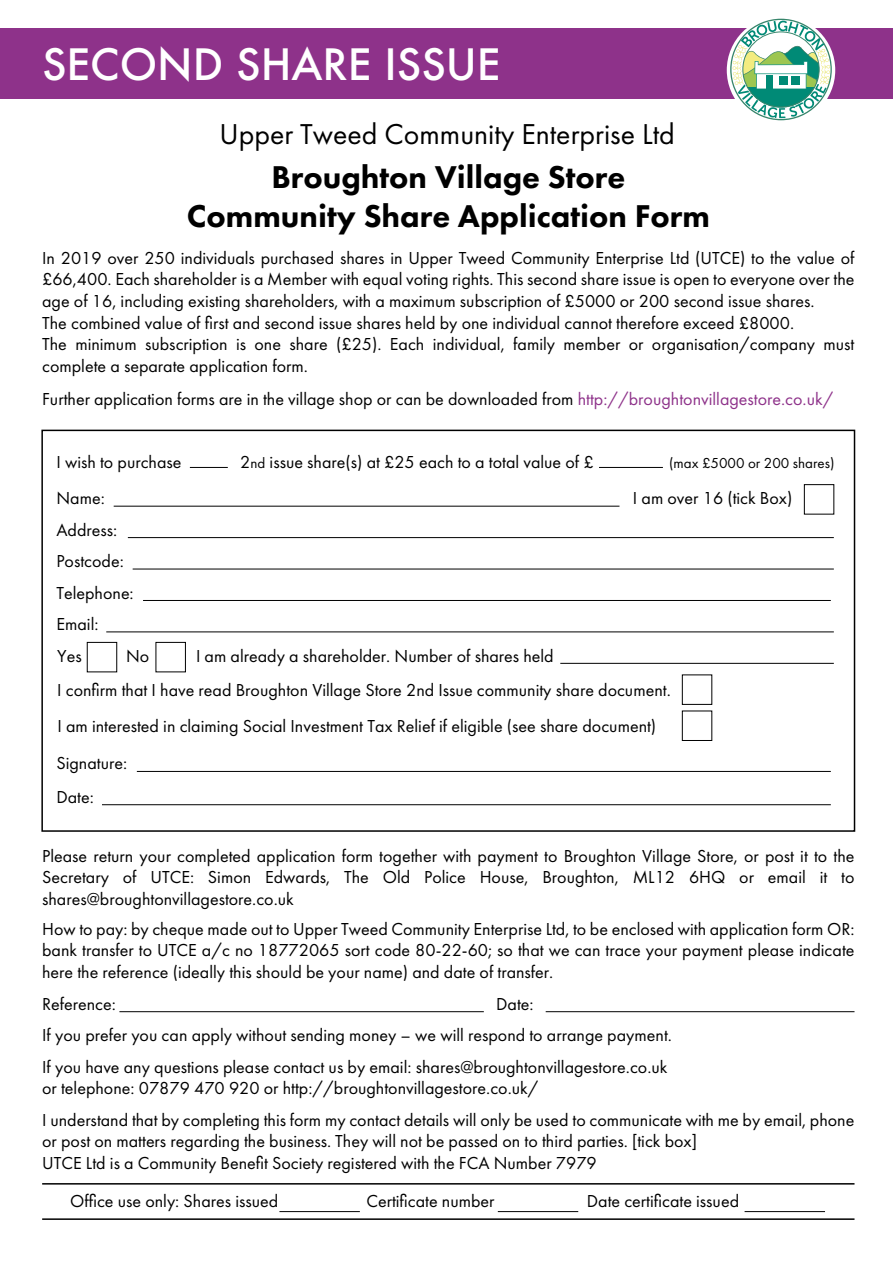
<style>
.page{position:relative;width:893px;height:1263px;background:#fff}
.page>*{position:absolute;margin:0;border:0;box-sizing:border-box;transform-origin:0 0}
.t1{font:500 42px "Futura";color:#fff}
.t2{font:800 32.7px/39.3px "Futura PT";color:#000;text-align:center}
.t3{font:29.85px "Futura PT";color:#000}
.t4{font:18px/21.6px "Futura PT";color:#000}
.t5{font:15px "Futura PT";color:#000}
.s1{color:#8e328a}
.s2{font-size:15px}
</style>
<div class="page">
<div style="left:0;top:28px;width:893px;height:70px;background:#8e328a"></div>
<div style="left:727px;top:16px;width:108px;height:108px;background:#fff;border-radius:50%"></div>
<svg style="left:730px;top:19px;width:102px;height:101px"></svg>
<div style="left:41px;top:430px;width:814px;height:402px;border:2px solid #000"></div>
<hr style="left:190px;top:467px;width:38px;height:1px;background:#000">
<hr style="left:114px;top:506px;width:505px;height:1px;background:#000">
<hr style="left:137px;top:771px;width:694px;height:1px;background:#000">
<hr style="left:119px;top:1011px;width:365px;height:1px;background:#000">
<hr style="left:42px;top:1183px;width:812px;height:1px;background:#000">
<hr style="left:42px;top:1218px;width:812px;height:2px;background:#000">
<hr style="left:546px;top:1011px;width:308px;height:1px;background:#000">
<hr style="left:102px;top:804px;width:729px;height:1px;background:#000">
<hr style="left:128px;top:537px;width:706px;height:1px;background:#000">
<hr style="left:133px;top:569px;width:701px;height:1px;background:#000">
<hr style="left:143px;top:600px;width:688px;height:1px;background:#000">
<hr style="left:560px;top:663px;width:274px;height:1px;background:#000">
<hr style="left:106px;top:632px;width:728px;height:1px;background:#000">
<hr style="left:599px;top:467px;width:64px;height:1px;background:#000">
<div style="left:804px;top:484px;width:30px;height:30px;border:1px solid #000"></div>
<div style="left:682px;top:711px;width:30px;height:30px;border:1px solid #000"></div>
<div style="left:156px;top:642px;width:30px;height:30px;border:1px solid #000"></div>
<hr style="left:279px;top:1211px;width:81px;height:1px;background:#000">
<hr style="left:498px;top:1211px;width:80px;height:1px;background:#000">
<hr style="left:745px;top:1211px;width:80px;height:1px;background:#000">
<h1 class="t1" style="left:42px;top:36px;width:460px">SECOND SHARE ISSUE</h1>
<h3 class="t3" style="left:219px;top:117px;width:457px">Upper Tweed Community Enterprise Ltd</h3>
<h2 class="t2" style="left:187px;top:157px;width:525px">Broughton Village Store<br>Community Share Application Form</h2>
<p class="t4" style="left:42px;top:247px;width:814px">In 2019 over 250 individuals purchased shares in Upper Tweed Community Enterprise Ltd (UTCE) to the value of £66,400. Each shareholder is a Member with equal voting rights. This second share issue is open to everyone over the age of 16, including existing shareholders, with a maximum subscription of £5000 or 200 second issue shares.<br>The combined value of first and second issue shares held by one individual cannot therefore exceed £8000.<br>The minimum subscription is one share (£25). Each individual, family member or organisation/company must complete a separate application form.</p>
<p class="t4" style="left:42px;top:388px;width:793px">Further application forms are in the village shop or can be downloaded from <span class="s1">http://broughtonvillagestore.co.uk/</span></p>
<p class="t4" style="left:56px;top:452px;width:127px">I wish to purchase</p>
<p class="t4" style="left:240px;top:452px;width:355px">2<span class="s2">nd</span> issue share(s) at £25 each to a total value of £</p>
<p class="t5" style="left:669px;top:455px;width:167px">(max £5000 or 200 shares)</p>
<p class="t4" style="left:56px;top:487px;width:50px">Name:</p>
<p class="t4" style="left:633px;top:487px;width:161px">I am over 16 (tick Box)</p>
<p class="t4" style="left:56px;top:514px;width:79px;line-height:31.7px">Address:<br>Postcode:<br>Telephone:<br>Email:<br>Yes</p>
<p class="t4" style="left:57px;top:639px;width:615px;line-height:33.5px;text-indent:139px">I am already a shareholder. Number of shares held<br>I confirm that I have read Broughton Village Store 2nd Issue community share document.</p>
<p class="t4" style="left:57px;top:715px;width:600px">I am interested in claiming Social Investment Tax Relief if eligible (see share document)</p>
<p class="t4" style="left:126px;top:645px;width:25px">No</p>
<p class="t4" style="left:56px;top:747px;width:72px;line-height:33.3px">Signature:<br>Date:</p>
<p class="t4" style="left:42px;top:845px;width:814px;text-align:justify">Please return your completed application form together with payment to Broughton Village Store, or post it to the Secretary of UTCE: Simon Edwards, The Old Police House, Broughton, ML12 6HQ or email it to shares@broughtonvillagestore.co.uk</p>
<p class="t4" style="left:42px;top:918px;width:814px;text-align:justify">How to pay: by cheque made out to Upper Tweed Community Enterprise Ltd, to be enclosed with application form OR: bank transfer to UTCE a/c no 18772065 sort code 80-22-60; so that we can trace your payment please indicate here the reference (ideally this should be your name) and date of transfer.</p>
<p class="t4" style="left:42px;top:993px;width:75px">Reference:</p>
<p class="t4" style="left:42px;top:988px;width:631px;line-height:31.5px;text-indent:454px">Date:<br>If you prefer you can apply without sending money – we will respond to arrange payment.<br>If you have any questions please contact us by email: shares@broughtonvillagestore.co.uk</p>
<p class="t4" style="left:42px;top:1072px;width:814px;line-height:31.5px">or telephone: 07879 470 920 or http://broughtonvillagestore.co.uk/<br>I understand that by completing this form my contact details will only be used to communicate with me by email, phone</p>
<p class="t4" style="left:42px;top:1130px;width:656px">or post on matters regarding the business. They will not be passed on to third parties. [tick box]<br>UTCE Ltd is a Community Benefit Society registered with the FCA Number 7979</p>
<p class="t4" style="left:70px;top:1190px;width:210px">Office use only: Shares issued</p>
<p class="t4" style="left:366px;top:1190px;width:130px">Certificate number</p>
<p class="t4" style="left:587px;top:1190px;width:154px">Date certificate issued</p>
</div>
